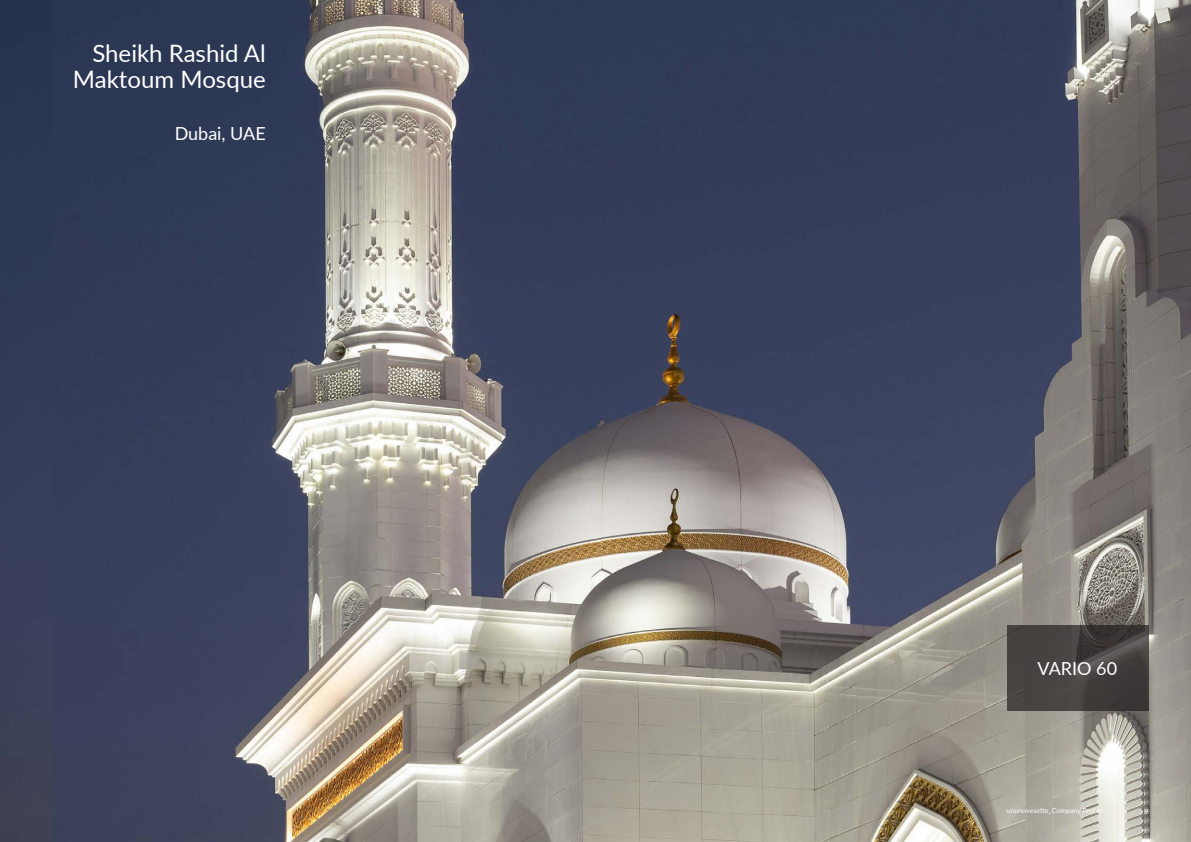
<style>
.page{position:relative;width:1191px;height:842px;background:#fff}
.page>*{position:absolute;margin:0;border:0;box-sizing:border-box;transform-origin:0 0}
.NOME_PRODOTTO_-_FAMI{font:24px "Lato";color:#fff}
.NOME_PRODOTTO_-_FAMI-2{font:18px "Lato";color:#fff}
.FINITURE{font:7px "Lato";color:#fff}
.t1{font:500 7px "Lato";color:#fff}
</style>
<div class="page">
<img style="left:51px;top:0;width:1140px;height:842px">
<img style="left:0;top:0;width:51px;height:842px">
<svg style="left:1006px;top:626px;width:142px;height:85px;background:#45413f"></svg>
<p class="NOME_PRODOTTO_-_FAMI" style="left:92px;top:36px;width:175px">Sheikh Rashid Al</p>
<p class="NOME_PRODOTTO_-_FAMI" style="left:73px;top:62px;width:194px">Maktoum Mosque</p>
<p class="NOME_PRODOTTO_-_FAMI-2" style="left:175px;top:120px;width:93px">Dubai, UAE</p>
<p class="NOME_PRODOTTO_-_FAMI-2" style="left:1037px;top:656px;width:81px">VARIO 60</p>
<p class="FINITURE" style="left:1006px;top:806px;width:97px">unonovesette_Company Profile</p>
<p class="t1" style="left:1144px;top:806px;width:6px">9</p>
</div>
